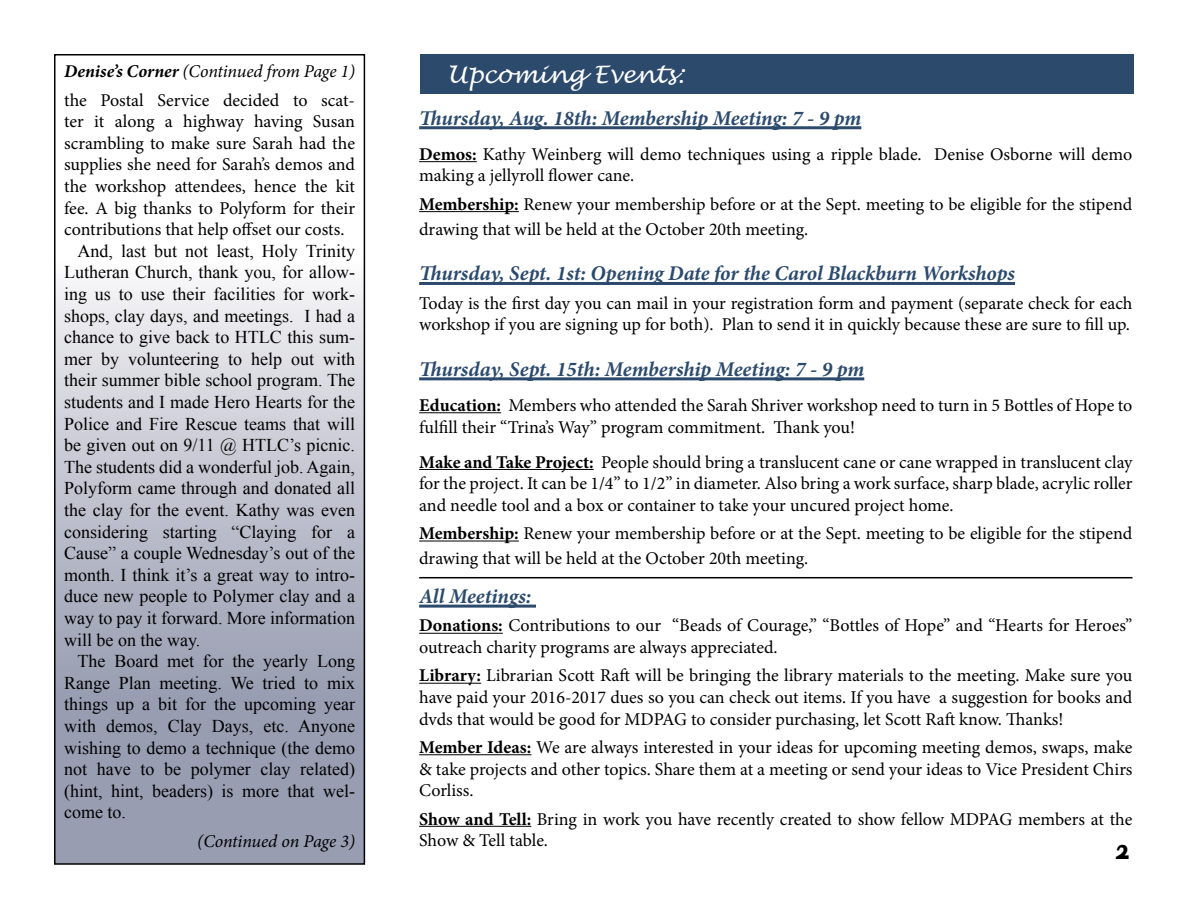
<style>
.page{position:relative;width:1188px;height:918px;background:#fff}
.page>*{position:absolute;margin:0;border:0;box-sizing:border-box;transform-origin:0 0}
.t1{font:italic 24px "Lucida Handwriting";color:#fff}
.t2{font:italic 700 21px "Minion Pro";letter-spacing:-.005em;color:#2b4a6c}
.t3{font:21px "Hot Coffee Font";color:#000}
.t4{font:18px/21.6px "Minion Pro";letter-spacing:-.005em;color:#000}
.t5{font:18px/21.6px "Times New Roman";color:#000;text-align:justify}
.t6{font:italic 18px "Minion Pro";letter-spacing:-.01em;color:#000}
.s1{font-weight:700;font-style:italic}
.s2{font-style:italic}
.s3{font-weight:700}
</style>
<div class="page">
<svg style="left:57px;top:286px;width:305px;height:576px;background:#b6b9c8"></svg>
<div style="left:54px;top:54px;width:311px;height:811px;border:2px solid #000"></div>
<hr style="left:419px;top:126px;width:442px;height:3px;background:#2b4a6c">
<hr style="left:419px;top:161px;width:58px;height:1px;background:#000">
<hr style="left:419px;top:211px;width:100px;height:1px;background:#000">
<hr style="left:419px;top:282px;width:596px;height:3px;background:#2b4a6c">
<hr style="left:419px;top:377px;width:445px;height:3px;background:#2b4a6c">
<hr style="left:419px;top:412px;width:82px;height:1px;background:#000">
<hr style="left:419px;top:469px;width:175px;height:1px;background:#000">
<hr style="left:419px;top:541px;width:100px;height:1px;background:#000">
<hr style="left:419px;top:605px;width:117px;height:3px;background:#2b4a6c">
<hr style="left:419px;top:633px;width:84px;height:1px;background:#000">
<hr style="left:419px;top:683px;width:62px;height:1px;background:#000">
<hr style="left:419px;top:754px;width:112px;height:1px;background:#000">
<hr style="left:419px;top:826px;width:112px;height:1px;background:#000">
<hr style="left:419px;top:577px;width:713px;height:1px;background:#000">
<div style="left:421px;top:54px;width:713px;height:40px;background:#2b4a6c"></div>
<p class="t4" style="left:64px;top:57px;width:292px;line-height:28.3px"><span class="s1">Denise’s Corner</span> <span class="s2">(Continued from Page 1) </span>the Postal Service decided to scat-</p>
<p class="t4" style="left:64px;top:111px;width:292px;text-align:justify">ter it along a highway having Susan scrambling to make sure Sarah had the supplies she need for Sarah’s demos and the workshop attendees, hence the kit fee. A big thanks to Polyform for their contributions that help offset our costs.</p>
<p class="t5" style="left:64px;top:240px;width:292px;text-indent:14px">And, last but not least, Holy Trinity Lutheran Church, thank you, for allow&shy;ing us to use their facilities for work&shy;shops, clay days, and meetings. I had a chance to give back to HTLC this sum&shy;mer by volunteering to help out with their summer bible school program. The students and I made Hero Hearts for the Police and Fire Rescue teams that will be given out on 9/11 @ HTLC’s picnic.<br>The students did a wonderful job. Again, Polyform came through and donated all the clay for the event. Kathy was even considering starting “Claying for a Cause” a couple Wednesday’s out of the month. I think it’s a great way to intro&shy;duce new people to Polymer clay and a way to pay it forward. More information will be on the way.</p>
<p class="t5" style="left:64px;top:650px;width:292px;text-indent:14px">The Board met for the yearly Long Range Plan meeting. We tried to mix things up a bit for the upcoming year with demos, Clay Days, etc. Anyone wishing to demo a technique (the demo not have to be polymer clay related) (hint, hint, beaders) is more that wel&shy;come to.</p>
<p class="t6" style="left:197px;top:829px;width:159px">(Continued on Page 3)</p>
<h1 class="t1" style="left:448px;top:60px;width:238px">Upcoming Events:</h1>
<p class="t2" style="left:419px;top:103px;width:444px">Thursday, Aug. 18th: Membership Meeting: 7 - 9 pm</p>
<p class="t4" style="left:419px;top:143px;width:715px"><span class="s3">Demos:</span> Kathy Weinberg will demo techniques using a ripple blade. Denise Osborne will demo making a jellyroll flower cane.</p>
<p class="t4" style="left:419px;top:192px;width:715px;line-height:25.2px"><span class="s3">Membership:</span> Renew your membership before or at the Sept. meeting to be eligible for the stipend drawing that will be held at the October 20th meeting.</p>
<p class="t2" style="left:419px;top:259px;width:597px">Thursday, Sept. 1st: Opening Date for the Carol Blackburn Workshops</p>
<p class="t4" style="left:419px;top:292px;width:715px">Today is the first day you can mail in your registration form and payment (separate check for each workshop if you are signing up for both). Plan to send it in quickly because these are sure to fill up.</p>
<p class="t2" style="left:419px;top:354px;width:447px">Thursday, Sept. 15th: Membership Meeting: 7 - 9 pm</p>
<p class="t4" style="left:419px;top:395px;width:715px"><span class="s3">Education:</span> Members who attended the Sarah Shriver workshop need to turn in 5 Bottles of Hope to fulfill their “Trina’s Way” program commitment. Thank you!</p>
<p class="t4" style="left:419px;top:451px;width:715px;text-align:justify"><span class="s3">Make and Take Project:</span> People should bring a translucent cane or cane wrapped in translucent clay for the project. It can be 1/4” to 1/2” in diameter. Also bring a work surface, sharp blade, acrylic roller and needle tool and a box or container to take your uncured project home.</p>
<p class="t4" style="left:419px;top:521px;width:715px;line-height:25.2px"><span class="s3">Membership:</span> Renew your membership before or at the Sept. meeting to be eligible for the stipend drawing that will be held at the October 20th meeting.</p>
<p class="t2" style="left:419px;top:581px;width:114px">All Meetings:</p>
<p class="t4" style="left:419px;top:615px;width:715px"><span class="s3">Donations:</span> Contributions to our “Beads of Courage,” “Bottles of Hope” and “Hearts for Heroes” outreach charity programs are always appreciated.</p>
<p class="t4" style="left:419px;top:665px;width:715px;text-align:justify"><span class="s3">Library:</span> Librarian Scott Raft will be bringing the library materials to the meeting. Make sure you have paid your 2016-2017 dues so you can check out items. If you have a suggestion for books and dvds that would be good for MDPAG to consider purchasing, let Scott Raft know. Thanks!</p>
<p class="t4" style="left:419px;top:737px;width:715px;text-align:justify"><span class="s3">Member Ideas:</span> We are always interested in your ideas for upcoming meeting demos, swaps, make &amp; take projects and other topics. Share them at a meeting or send your ideas to Vice President Chirs Corliss.</p>
<p class="t4" style="left:419px;top:808px;width:715px"><span class="s3">Show and Tell:</span> Bring in work you have recently created to show fellow MDPAG members at the<br>Show &amp; Tell table.</p>
<p class="t3" style="left:1115px;top:839px;width:16px">2</p>
</div>
